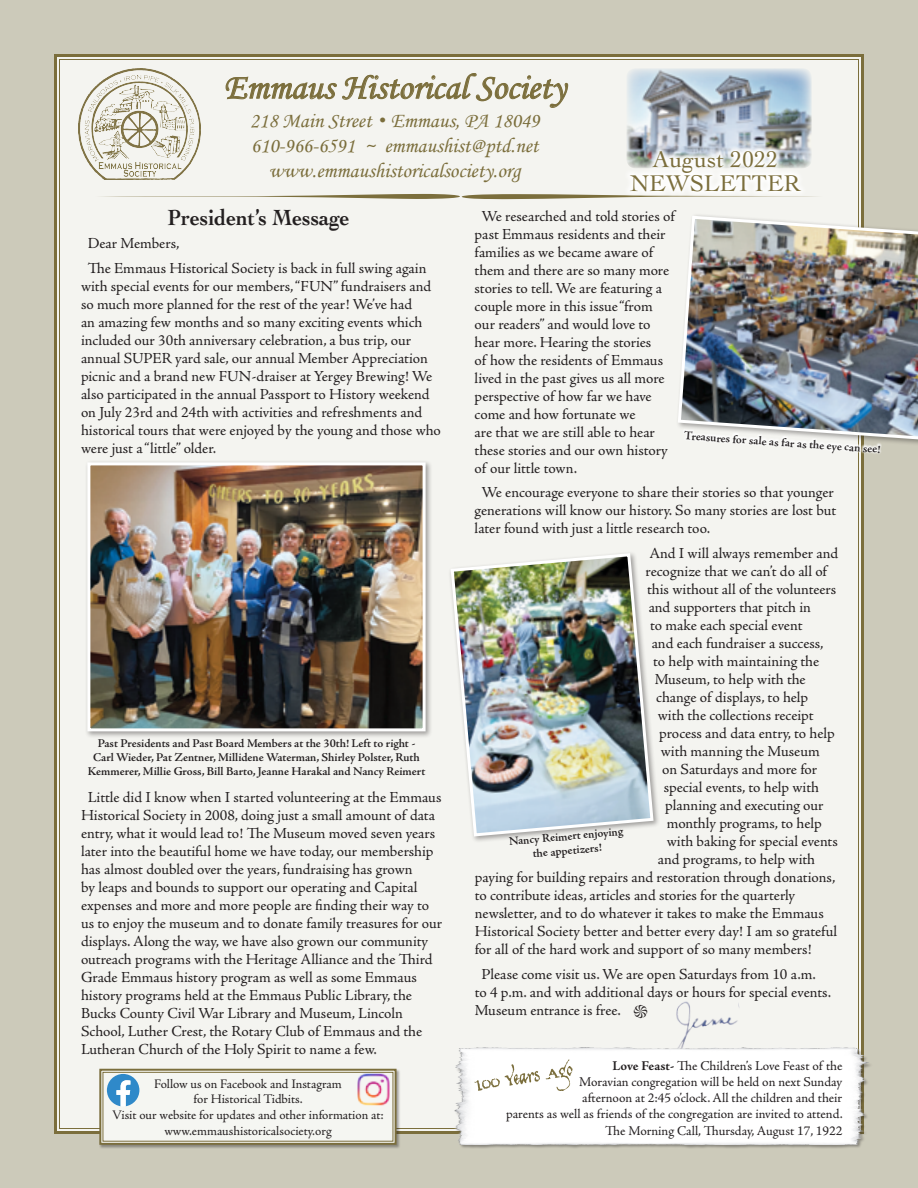
<style>
.page{position:relative;width:918px;height:1188px;background:#cccaba}
.page>*{position:absolute;margin:0;border:0;box-sizing:border-box;transform-origin:0 0}
.t1{font:36px "Monotype Corsiva";color:#7b6e3c}
.t2{font:24px/24px "Cochin LT Std";color:#7b6e3c;text-align:center}
.t3{font:700 23.1px "Cochin LT Std";color:#231f20;scale:.91 1}
.t4{font:21px/25.2px "Monotype Corsiva";color:#7b6e3c;text-align:center}
.t5{font:15.3px/18px "Adobe Jenson Pro";letter-spacing:-.005em;color:#231f20}
.t6{font:13.5px/16.2px "Adobe Jenson Pro";letter-spacing:-.005em;color:#231f20;text-align:right}
.t7{font:13.05px/15.8px "Adobe Jenson Pro";letter-spacing:-.005em;color:#231f20;text-align:center}
.t8{font:600 12px/14.4px "Adobe Jenson Pro";letter-spacing:-.005em;color:#231f20;text-align:center}
.s1{font-size:16.5px}
.s2{font-family:"Times New Roman"}
.s3{font-weight:700}
</style>
<div class="page">
<div style="left:54px;top:54px;width:810px;height:1080px;background:#f4f4f0"></div>
<img style="left:666px;top:997px;width:78px;height:51px">
<img style="left:626px;top:68px;width:186px;height:100px">
<svg style="left:226px;top:73px;width:342px;height:35px;background:#dfddd1"></svg>
<svg style="left:96px;top:194px;width:726px;height:5px;background:#beb9a0"></svg>
<img style="left:79px;top:69px;width:122px;height:111px">
<svg style="left:623px;top:143px;width:185px;height:55px;background:#e3e5e5"></svg>
<div style="left:99px;top:1069px;width:302px;height:80px;background:#231f20;opacity:.4"></div>
<svg style="left:98px;top:1068px;width:300px;height:78px;background:#e4e4e0"></svg>
<div style="left:103px;top:1072px;width:290px;height:70px;border:1px solid #7b6e3c"></div>
<div style="left:85px;top:460px;width:348px;height:278px;background:#231f20;opacity:.4"></div>
<img style="left:91px;top:466px;width:331px;height:261px">
<div style="left:87px;top:462px;width:339px;height:269px;border:3px solid #fff"></div>
<div style="left:448px;top:551px;width:212px;height:292px;background:#231f20;opacity:.4"></div>
<img style="left:449px;top:552px;width:206px;height:286px">
<svg style="left:681px;top:449px;width:200px;height:9px;background:#f0f0eb"></svg>
<div style="left:454px;top:1048px;width:420px;height:101px;background:#231f20;opacity:.4"></div>
<img style="left:452px;top:1048px;width:418px;height:97px">
<svg style="left:475px;top:1059px;width:98px;height:32px;background:#eeede7"></svg>
<div style="left:676px;top:213px;width:242px;height:236px;background:#231f20;opacity:.4"></div>
<img style="left:676px;top:214px;width:242px;height:229px">
<h1 class="t1" style="left:224px;top:65px;width:343px">Emmaus Historical Society</h1>
<h3 class="t4" style="left:250px;top:108px;width:291px">218 Main Street <span class="s1">•</span> Emmaus, PA 18049<br>610-966-6591 ~ emmaushist@ptd.net www.emmaushistoricalsociety.org</h3>
<h2 class="t2" style="left:630px;top:147px;width:173px">August 2022<br>NEWSLETTER</h2>
<h3 class="t3" style="left:168px;top:204px;width:201px">President’s Message</h3>
<p class="t5" style="left:88px;top:231px;width:340px;line-height:24.8px">Dear Members,<br>The Emmaus Historical Society is back in full swing again</p>
<p class="t5" style="left:81px;top:277px;width:361px">with special events for our members, “FUN” fundraisers and so much more planned for the rest of the year! We’ve had<br>an amazing few months and so many exciting events which included our 30th anniversary celebration, a bus trip, our annual SUPER yard sale, our annual Member Appreciation picnic and a brand new FUN-draiser at Yergey Brewing! We also participated in the annual Passport to History weekend on July 23rd and 24th with activities and refreshments and historical tours that were enjoyed by the young and those who were just a “little” older.</p>
<p class="t8" style="left:88px;top:736px;width:339px">Past Presidents and Past Board Members at the 30th! Left to right -<br>Carl Wieder, Pat Zentner, Millidene Waterman, Shirley Polster, Ruth<br>Kemmerer, Millie Gross, Bill Barto, Jeanne Harakal and Nancy Reimert</p>
<p class="t5" style="left:81px;top:788px;width:363px;text-indent:7px">Little did I know when I started volunteering at the Emmaus Historical Society in 2008, doing just a small amount of data entry, what it would lead to! The Museum moved seven years later into the beautiful home we have today, our membership has almost doubled over the years, fundraising has grown<br>by leaps and bounds to support our operating and Capital expenses and more and more people are finding their way to us to enjoy the museum and to donate family treasures for our displays. Along the way, we have also grown our community outreach programs with the Heritage Alliance and the Third Grade Emmaus history program as well as some Emmaus history programs held at the Emmaus Public Library, the Bucks County Civil War Library and Museum, Lincoln School, Luther Crest, the Rotary Club of Emmaus and the Lutheran Church of the Holy Spirit to name a few.</p>
<p class="t7" style="left:112px;top:1076px;width:273px">Follow us on Facebook and Instagram<br>for Historical Tidbits.<br>Visit our website for updates and other information at: www.emmaushistoricalsociety.org</p>
<p class="t5" style="left:475px;top:207px;width:202px;text-indent:7px">We researched and told stories of past Emmaus residents and their families as we became aware of them and there are so many more stories to tell. We are featuring a couple more in this issue “from our readers” and would love to hear more. Hearing the stories<br>of how the residents of Emmaus lived in the past gives us all more perspective of how far we have come and how fortunate we<br>are that we are still able to hear these stories and our own history of our little town.</p>
<p class="t5" style="left:475px;top:484px;width:363px;text-indent:7px">We encourage everyone to share their stories so that younger generations will know our history. So many stories are lost but later found with just a little research too.</p>
<p class="t5" style="left:649px;top:545px;width:190px">And I will always remember and</p>
<p class="t5" style="left:646px;top:563px;width:183px">recognize that we can’t do all of</p>
<p class="t5" style="left:647px;top:581px;width:191px">this without all of the volunteers</p>
<p class="t5" style="left:649px;top:599px;width:164px">and supporters that pitch in</p>
<p class="t5" style="left:650px;top:617px;width:154px">to make each special event</p>
<p class="t5" style="left:652px;top:635px;width:173px">and each fundraiser a success,</p>
<p class="t5" style="left:653px;top:653px;width:168px">to help with maintaining the</p>
<p class="t5" style="left:655px;top:671px;width:152px">Museum, to help with the</p>
<p class="t5" style="left:656px;top:689px;width:154px">change of displays, to help</p>
<p class="t5" style="left:658px;top:707px;width:158px">with the collections receipt</p>
<p class="t5" style="left:659px;top:725px;width:177px">process and data entry, to help</p>
<p class="t5" style="left:661px;top:743px;width:161px">with manning the Museum</p>
<p class="t5" style="left:662px;top:761px;width:157px">on Saturdays and more for</p>
<p class="t5" style="left:664px;top:779px;width:157px">special events, to help with</p>
<p class="t5" style="left:665px;top:797px;width:160px">planning and executing our</p>
<p class="t5" style="left:667px;top:815px;width:157px">monthly programs, to help</p>
<p class="t5" style="left:667px;top:833px;width:173px">with baking for special events</p>
<p class="t5" style="left:658px;top:851px;width:159px">and programs, to help with</p>
<p class="t5" style="left:475px;top:869px;width:362px">paying for building repairs and restoration through donations,</p>
<p class="t5" style="left:475px;top:887px;width:322px">to contribute ideas, articles and stories for the quarterly</p>
<p class="t5" style="left:475px;top:905px;width:351px">newsletter, and to do whatever it takes to make the Emmaus</p>
<p class="t5" style="left:475px;top:923px;width:364px">Historical Society better and better every day! I am so grateful</p>
<p class="t5" style="left:475px;top:941px;width:338px">for all of the hard work and support of so many members!</p>
<p class="t5" style="left:475px;top:966px;width:358px;text-indent:7px">Please come visit us. We are open Saturdays from 10 a.m. to 4 p.m. and with additional days or hours for special events.<br>Museum entrance is free. <span class="s2">֍</span></p>
<p class="t8" style="left:685px;top:429px;width:198px;rotate:4deg">Treasures for sale as far as the eye can see!</p>
<p class="t8" style="left:508px;top:834px;width:116px;rotate:-5deg">Nancy Reimertenjoying the appetizers!</p>
<p class="t6" style="left:506px;top:1058px;width:338px"><span class="s3">Love Feast-</span> The Children’s Love Feast of the<br>Moravian congregation will be held on next Sunday<br>afternoon at 2:45 o’clock. All the children and their<br>parents as well as friends of the congregation are invited to attend.<br>The Morning Call, Thursday, August 17, 1922</p>
</div>
